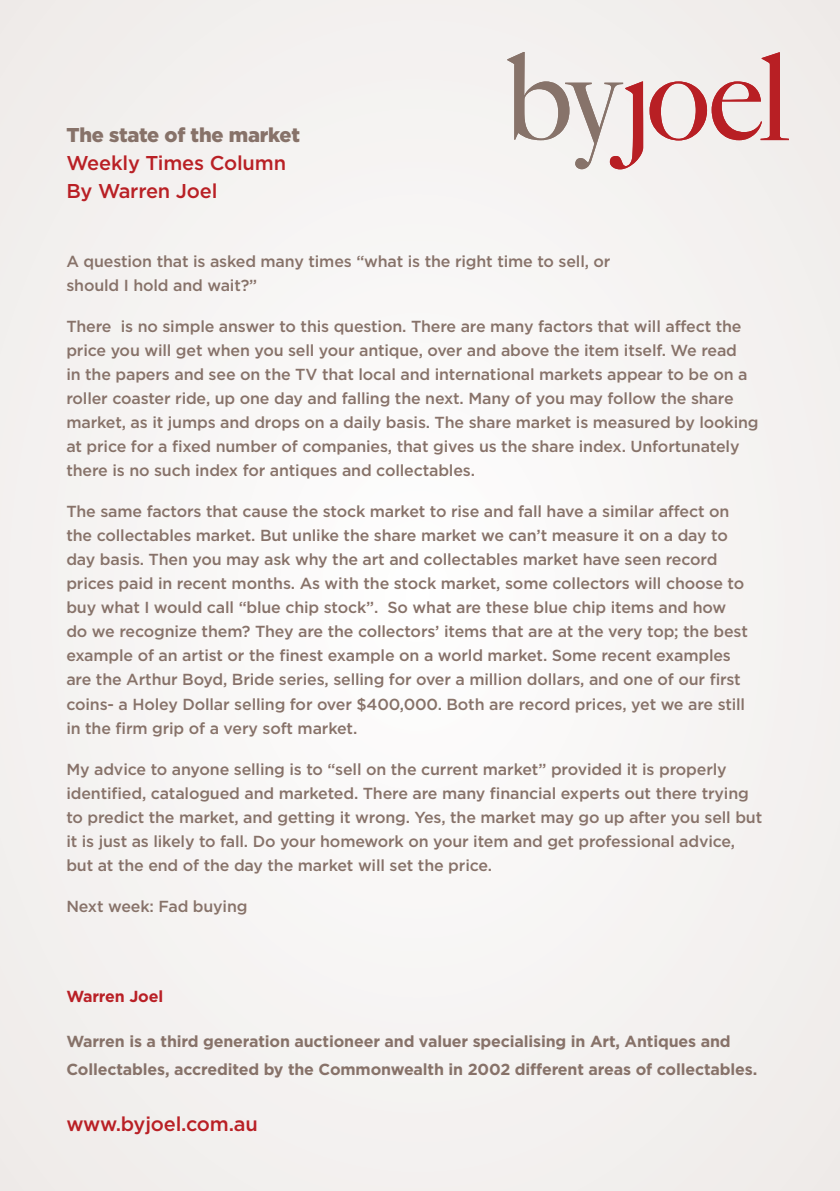
<style>
.page{position:relative;width:840px;height:1191px;background:#fff}
.page>*{position:absolute;margin:0;border:0;box-sizing:border-box;transform-origin:0 0}
.t1{font:500 20px/28px "Gotham";letter-spacing:-.01em;color:#b92025}
.t2{font:500 16px/24px "Gotham";letter-spacing:-.01em;color:#877269}
.t3{font:700 16px/28px "Gotham";letter-spacing:-.01em;color:#877269}
.t4{font:700 16px "Gotham";letter-spacing:-.01em;color:#b92026}
.s1{font-weight:900;color:#877269}
</style>
<div class="page">
<div style="left:0;top:0;width:839px;height:1191px;background:#f5f3f2"></div>
<svg style="left:507px;top:52px;width:135px;height:117px"></svg>
<svg style="left:649px;top:52px;width:139px;height:88px"></svg>
<p class="t1" style="left:66px;top:121px;width:235px"><span class="s1">The state of the market<br></span>Weekly Times Column<br>By Warren Joel</p>
<p class="t2" style="left:66px;top:249px;width:545px">A question that is asked many times “what is the right time to sell, or should I hold and wait?”</p>
<p class="t2" style="left:66px;top:314px;width:693px">There is no simple answer to this question. There are many factors that will affect the price you will get when you sell your antique, over and above the item itself. We read<br>in the papers and see on the TV that local and international markets appear to be on a roller coaster ride, up one day and falling the next. Many of you may follow the share market, as it jumps and drops on a daily basis. The share market is measured by looking at price for a fixed number of companies, that gives us the share index. Unfortunately there is no such index for antiques and collectables.</p>
<p class="t2" style="left:66px;top:499px;width:682px">The same factors that cause the stock market to rise and fall have a similar affect on the collectables market. But unlike the share market we can’t measure it on a day to day basis. Then you may ask why the art and collectables market have seen record prices paid in recent months. As with the stock market, some collectors will choose to buy what I would call “blue chip stock”. So what are these blue chip items and how do we recognize them? They are the collectors’ items that are at the very top; the best example of an artist or the finest example on a world market. Some recent examples are the Arthur Boyd, Bride series, selling for over a million dollars, and one of our first coins- a Holey Dollar selling for over $400,000. Both are record prices, yet we are still in the firm grip of a very soft market.</p>
<p class="t2" style="left:66px;top:756px;width:697px">My advice to anyone selling is to “sell on the current market” provided it is properly identified, catalogued and marketed. There are many financial experts out there trying to predict the market, and getting it wrong. Yes, the market may go up after you sell but it is just as likely to fall. Do your homework on your item and get professional advice, but at the end of the day the market will set the price.</p>
<p class="t2" style="left:66px;top:893px;width:182px">Next week: Fad buying</p>
<p class="t4" style="left:66px;top:986px;width:98px">Warren Joel</p>
<p class="t3" style="left:66px;top:1026px;width:692px">Warren is a third generation auctioneer and valuer specialising in Art, Antiques and<br>Collectables, accredited by the Commonwealth in 2002 different areas of collectables.</p>
<p class="t1" style="left:66px;top:1109px;width:193px">www.byjoel.com.au</p>
</div>
